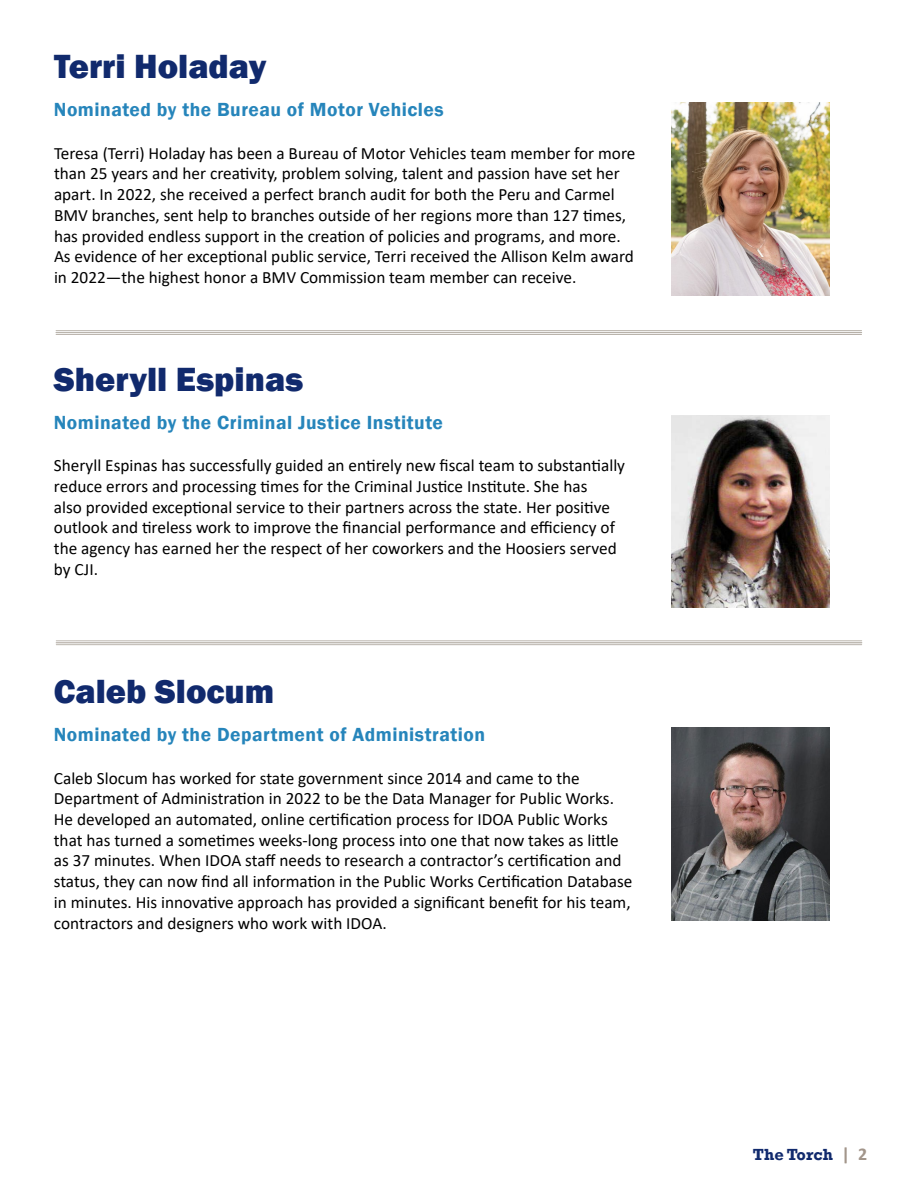
<style>
.page{position:relative;width:918px;height:1188px;background:#fff}
.page>*{position:absolute;margin:0;border:0;box-sizing:border-box;transform-origin:0 0}
.t1{font:800 34.5px "Franklin Gothic";color:#112a6d}
.t2{font:600 19.5px "Franklin Gothic";letter-spacing:.025em;color:#2685bb}
.t3{font:17.25px/20.7px "Calibri";color:#000}
.t4{font:700 16.5px "Rockwell";color:#112a6d}
.s1{font-family:"Calibri";font-size:18px;color:#a2958a}
</style>
<div class="page">
<hr style="left:56px;top:334px;width:806px;height:1px;background:#b7b1a9">
<hr style="left:56px;top:332px;width:806px;height:1px;background:#b7b1a9">
<hr style="left:56px;top:330px;width:806px;height:1px;background:#b7b1a9">
<img style="left:671px;top:103px;width:158px;height:192px">
<img style="left:671px;top:728px;width:158px;height:192px">
<hr style="left:56px;top:644px;width:806px;height:1px;background:#b7b1a9">
<hr style="left:56px;top:642px;width:806px;height:1px;background:#b7b1a9">
<hr style="left:56px;top:641px;width:806px;height:1px;background:#b7b1a9">
<img style="left:671px;top:415px;width:158px;height:193px">
<h1 class="t1" style="left:54px;top:44px;width:214px">Terri Holaday</h1>
<p class="t2" style="left:54px;top:98px;width:391px">Nominated by the Bureau of Motor Vehicles</p>
<p class="t3" style="left:54px;top:142px;width:583px">Teresa (Terri) Holaday has been a Bureau of Motor Vehicles team member for more than 25 years and her creativity, problem solving, talent and passion have set her apart. In 2022, she received a perfect branch audit for both the Peru and Carmel BMV branches, sent help to branches outside of her regions more than 127 times, has provided endless support in the creation of policies and programs, and more.<br>As evidence of her exceptional public service, Terri received the Allison Kelm award in 2022—the highest honor a BMV Commission team member can receive.</p>
<h1 class="t1" style="left:54px;top:357px;width:251px">Sheryll Espinas</h1>
<p class="t2" style="left:54px;top:410px;width:391px">Nominated by the Criminal Justice Institute</p>
<p class="t3" style="left:54px;top:455px;width:573px">Sheryll Espinas has successfully guided an entirely new fiscal team to substantially reduce errors and processing times for the Criminal Justice Institute. She has<br>also provided exceptional service to their partners across the state. Her positive outlook and tireless work to improve the financial performance and efficiency of the agency has earned her the respect of her coworkers and the Hoosiers served by CJI.</p>
<h1 class="t1" style="left:54px;top:669px;width:222px">Caleb Slocum</h1>
<p class="t2" style="left:54px;top:723px;width:433px">Nominated by the Department of Administration</p>
<p class="t3" style="left:54px;top:767px;width:580px">Caleb Slocum has worked for state government since 2014 and came to the Department of Administration in 2022 to be the Data Manager for Public Works.<br>He developed an automated, online certification process for IDOA Public Works that has turned a sometimes weeks-long process into one that now takes as little as 37 minutes. When IDOA staff needs to research a contractor’s certification and status, they can now find all information in the Public Works Certification Database in minutes. His innovative approach has provided a significant benefit for his team, contractors and designers who work with IDOA.</p>
<p class="t4" style="left:753px;top:1144px;width:116px">The Torch <span class="s1">| 2</span></p>
</div>
